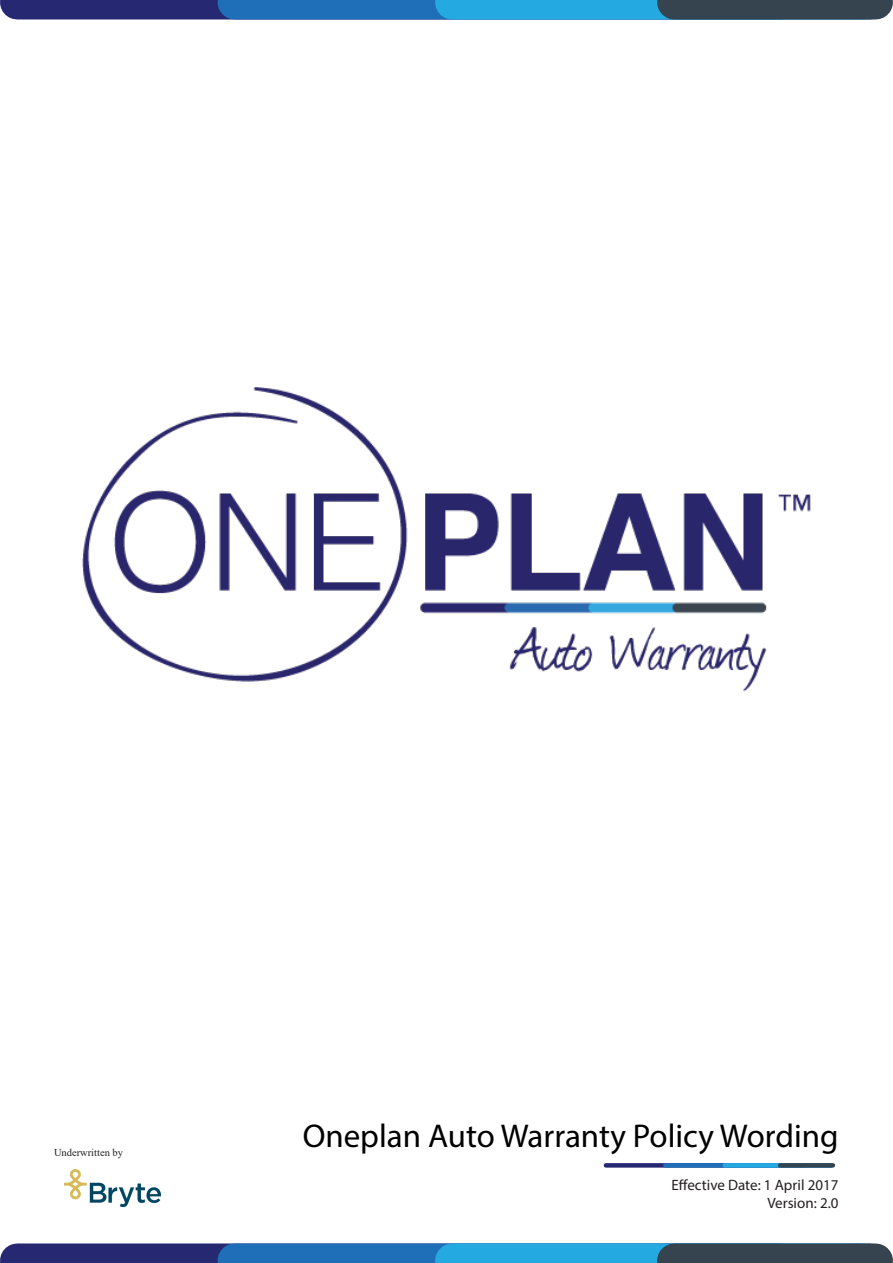
<style>
.page{position:relative;width:893px;height:1263px;background:#fff}
.page>*{position:absolute;margin:0;border:0;box-sizing:border-box;transform-origin:0 0}
.t1{font:33px "Myriad Pro";color:#000}
.t2{font:15px "Myriad Pro";color:#231f20}
.t3{font:10.5px "Times New Roman";color:#231f20}
</style>
<div class="page">
<div style="left:17px;top:0;width:764px;height:20px;background:#272872"></div>
<div style="left:235px;top:0;width:635px;height:20px;background:#1f6fb8"></div>
<div style="left:452px;top:0;width:409px;height:20px;background:#24aae1"></div>
<div style="left:674px;top:0;width:202px;height:20px;background:#35444e"></div>
<div style="left:17px;top:1243px;width:764px;height:20px;background:#272872"></div>
<div style="left:235px;top:1243px;width:635px;height:20px;background:#1f6fb8"></div>
<div style="left:452px;top:1243px;width:409px;height:20px;background:#24aae1"></div>
<div style="left:674px;top:1243px;width:202px;height:20px;background:#35444e"></div>
<svg style="left:606px;top:1163px;width:59px;height:4px"></svg>
<hr style="left:665px;top:1163px;width:166px;height:4px;background:#1f6fb8">
<hr style="left:725px;top:1163px;width:106px;height:4px;background:#24aae1">
<svg style="left:780px;top:1163px;width:53px;height:4px"></svg>
<img style="left:83px;top:387px;width:727px;height:305px">
<img style="left:64px;top:1169px;width:96px;height:38px">
<p class="t3" style="left:54px;top:1145px;width:71px">Underwritten by</p>
<p class="t1" style="left:303px;top:1116px;width:537px">Oneplan Auto Warranty Policy Wording</p>
<p class="t2" style="left:671px;top:1176px;width:168px">Effective Date: 1 April 2017</p>
<p class="t2" style="left:767px;top:1194px;width:73px">Version: 2.0</p>
</div>
